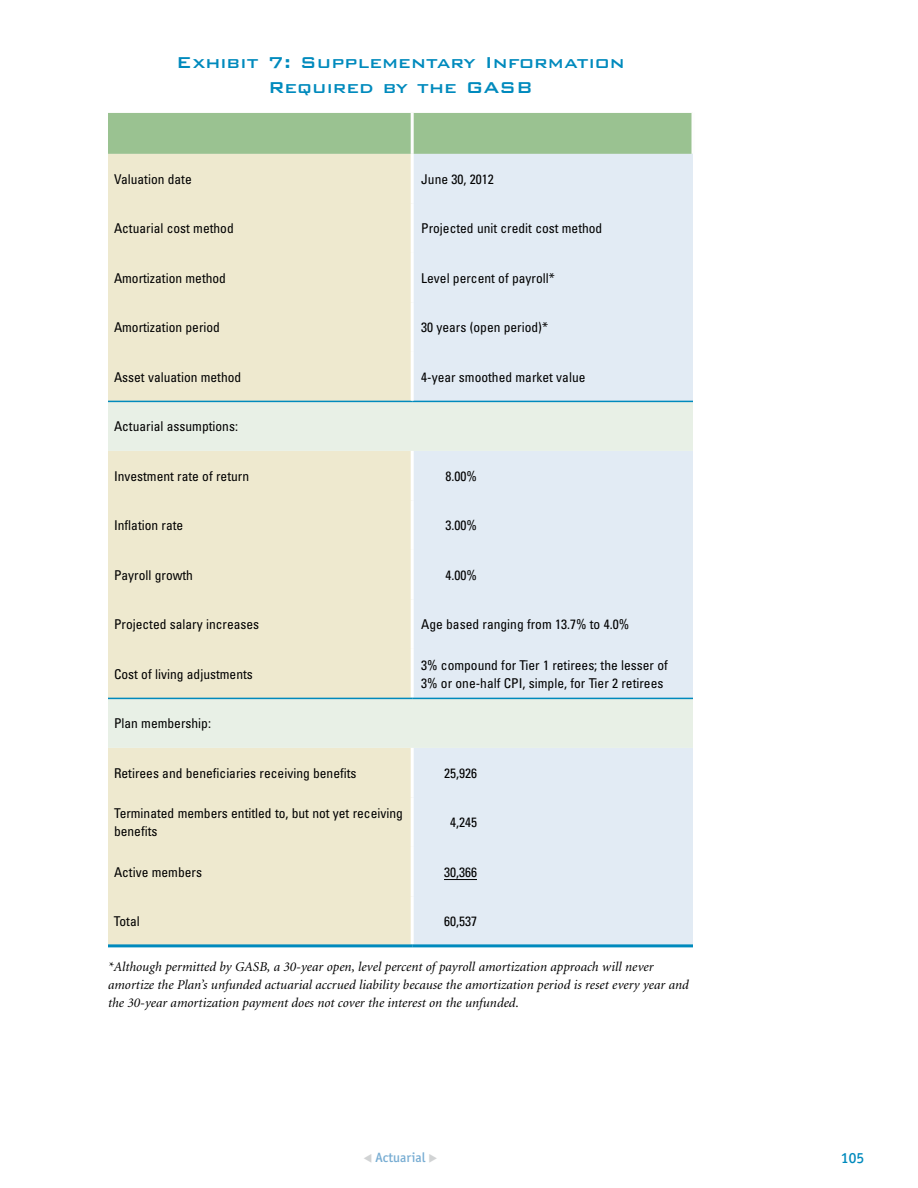
<style>
.page{position:relative;width:918px;height:1188px;background:#fff}
.page>*{position:absolute;margin:0;border:0;box-sizing:border-box;transform-origin:0 0}
.t1{font:500 21px/25.2px "Bank Gothic BT";color:#008abd;text-align:center}
.t2{font:500 15px "Officina Sans ITC Std";color:#008abd}
.t3{font:condensed 13.5px/18px "Univers LT Std";color:#000}
.t4{font:italic 13.5px/18px "Minion";color:#000}
.t5{font:500 13.5px "Officina Sans ITC Std";color:#78add3}
.s1{color:#d1d3d4}
</style>
<div class="page">
<div style="left:108px;top:113px;width:584px;height:41px;background:#9ac291"></div>
<div style="left:108px;top:154px;width:303px;height:790px;background:#eee9cf"></div>
<div style="left:414px;top:154px;width:279px;height:790px;background:#e2ebf4"></div>
<svg style="left:108px;top:402px;width:585px;height:346px;background:#e7ebe2"></svg>
<hr style="left:108px;top:401px;width:304px;height:1px;background:#008abd">
<hr style="left:412px;top:401px;width:281px;height:1px;background:#008abd">
<hr style="left:411px;top:113px;width:3px;height:41px;background:#fdfdfd">
<hr style="left:411px;top:451px;width:3px;height:49px;background:#fff">
<hr style="left:411px;top:500px;width:3px;height:50px;background:#fff">
<hr style="left:411px;top:550px;width:3px;height:49px;background:#fff">
<hr style="left:411px;top:599px;width:3px;height:50px;background:#fff">
<hr style="left:411px;top:649px;width:3px;height:49px;background:#fff">
<hr style="left:108px;top:698px;width:304px;height:1px;background:#008abd">
<hr style="left:412px;top:698px;width:281px;height:1px;background:#008abd">
<hr style="left:108px;top:944px;width:304px;height:3px;background:#008abd">
<hr style="left:412px;top:944px;width:281px;height:3px;background:#008abd">
<hr style="left:444px;top:879px;width:33px;height:1px;background:#000">
<h1 class="t1" style="left:176px;top:50px;width:450px">Exhibit 7: Supplementary Information<br>Required by the GASB</h1>
<p class="t3" style="left:114px;top:170px;width:79px">Valuation date</p>
<p class="t3" style="left:421px;top:170px;width:74px">June 30, 2012</p>
<p class="t3" style="left:114px;top:219px;width:121px">Actuarial cost method</p>
<p class="t3" style="left:421px;top:219px;width:183px">Projected unit credit cost method</p>
<p class="t3" style="left:114px;top:269px;width:114px">Amortization method</p>
<p class="t3" style="left:421px;top:269px;width:135px">Level percent of payroll*</p>
<p class="t3" style="left:114px;top:318px;width:108px">Amortization period</p>
<p class="t3" style="left:421px;top:318px;width:128px">30 years (open period)*</p>
<p class="t3" style="left:114px;top:368px;width:129px">Asset valuation method</p>
<p class="t3" style="left:421px;top:368px;width:166px">4-year smoothed market value</p>
<p class="t3" style="left:114px;top:417px;width:126px">Actuarial assumptions:</p>
<p class="t3" style="left:114px;top:467px;width:137px">Investment rate of return</p>
<p class="t3" style="left:446px;top:467px;width:33px">8.00%</p>
<p class="t3" style="left:114px;top:516px;width:71px">Inflation rate</p>
<p class="t3" style="left:446px;top:516px;width:33px">3.00%</p>
<p class="t3" style="left:114px;top:566px;width:81px">Payroll growth</p>
<p class="t3" style="left:446px;top:566px;width:33px">4.00%</p>
<p class="t3" style="left:114px;top:615px;width:147px">Projected salary increases</p>
<p class="t3" style="left:421px;top:615px;width:209px">Age based ranging from 13.7% to 4.0%</p>
<p class="t3" style="left:114px;top:665px;width:140px">Cost of living adjustments</p>
<p class="t3" style="left:421px;top:656px;width:248px">3% compound for Tier 1 retirees; the lesser of<br>3% or one-half CPI, simple, for Tier 2 retirees</p>
<p class="t3" style="left:114px;top:714px;width:99px">Plan membership:</p>
<p class="t3" style="left:114px;top:764px;width:244px">Retirees and beneficiaries receiving benefits</p>
<p class="t3" style="left:444px;top:764px;width:34px">25,926</p>
<p class="t3" style="left:114px;top:804px;width:290px">Terminated members entitled to, but not yet receiving benefits</p>
<p class="t3" style="left:450px;top:813px;width:28px">4,245</p>
<p class="t3" style="left:114px;top:863px;width:90px">Active members</p>
<p class="t3" style="left:444px;top:863px;width:34px">30,366</p>
<p class="t3" style="left:114px;top:912px;width:27px">Total</p>
<p class="t3" style="left:444px;top:912px;width:34px">60,537</p>
<p class="t4" style="left:108px;top:959px;width:582px">*Although permitted by GASB, a 30-year open, level percent of payroll amortization approach will never amortize the Plan’s unfunded actuarial accrued liability because the amortization period is reset every year and the 30-year amortization payment does not cover the interest on the unfunded.</p>
<p class="t5" style="left:363px;top:1149px;width:76px"><span class="s1">▼</span> Actuarial <span class="s1">◆</span></p>
<p class="t2" style="left:841px;top:1149px;width:24px">105</p>
</div>
